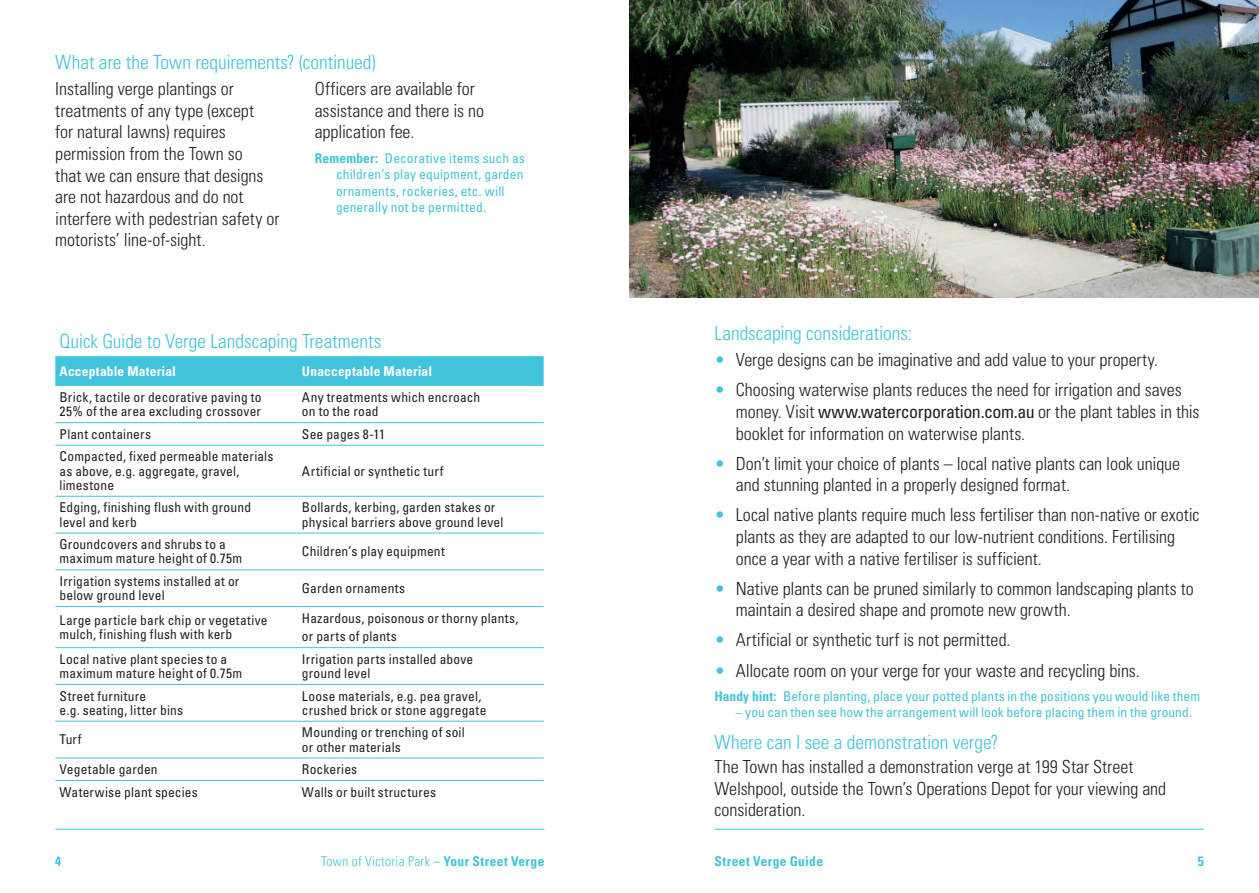
<style>
.page{position:relative;width:1259px;height:893px;background:#fff}
.page>*{position:absolute;margin:0;border:0;box-sizing:border-box;transform-origin:0 0}
.HEAD{font:300 condensed 19.5px "Univers LT Std";color:#42c3dc}
.TEXT{font:300 condensed 18px/21.6px "Univers LT Std";color:#231f20}
.TABLE_TEXT{font:condensed 13.5px/14.2px "Univers LT Std";letter-spacing:.015em;color:#231f20}
.FOOTNOTE{font:condensed 13.5px/16.2px "Univers LT Std";letter-spacing:.01em;color:#42c3dc}
.TABLE_HEAD{font:700 condensed 13.5px "Univers LT Std";letter-spacing:.01em;color:#fff}
.t1{font:300 condensed 13.5px "Univers LT Std";letter-spacing:.025em;color:#42c3dc}
.t2{font:700 condensed 13.5px "Univers LT Std";letter-spacing:.025em;color:#42c3dc}
.s1{font-weight:700}
.s2{color:#42c3dc}
.s3{font-weight:400}
</style>
<div class="page">
<hr style="left:55px;top:829px;width:489px;height:1px;background:#42c3dc">
<hr style="left:714px;top:829px;width:489px;height:1px;background:#42c3dc">
<svg style="left:55px;top:356px;width:489px;height:30px;background:#43c3dc"></svg>
<hr style="left:55px;top:422px;width:243px;height:1px;background:#42c3dc">
<hr style="left:298px;top:422px;width:246px;height:1px;background:#42c3dc">
<hr style="left:55px;top:445px;width:243px;height:1px;background:#42c3dc">
<hr style="left:298px;top:445px;width:246px;height:1px;background:#42c3dc">
<hr style="left:55px;top:496px;width:243px;height:1px;background:#42c3dc">
<hr style="left:298px;top:496px;width:246px;height:1px;background:#42c3dc">
<hr style="left:55px;top:533px;width:243px;height:1px;background:#42c3dc">
<hr style="left:298px;top:533px;width:246px;height:1px;background:#42c3dc">
<hr style="left:55px;top:569px;width:243px;height:1px;background:#42c3dc">
<hr style="left:298px;top:569px;width:246px;height:1px;background:#42c3dc">
<hr style="left:55px;top:606px;width:243px;height:1px;background:#42c3dc">
<hr style="left:298px;top:606px;width:246px;height:1px;background:#42c3dc">
<hr style="left:55px;top:647px;width:243px;height:1px;background:#42c3dc">
<hr style="left:298px;top:647px;width:246px;height:1px;background:#42c3dc">
<hr style="left:55px;top:684px;width:243px;height:1px;background:#42c3dc">
<hr style="left:298px;top:684px;width:246px;height:1px;background:#42c3dc">
<hr style="left:55px;top:721px;width:243px;height:1px;background:#42c3dc">
<hr style="left:298px;top:721px;width:246px;height:1px;background:#42c3dc">
<hr style="left:55px;top:758px;width:243px;height:1px;background:#42c3dc">
<hr style="left:298px;top:758px;width:246px;height:1px;background:#42c3dc">
<hr style="left:55px;top:780px;width:243px;height:1px;background:#42c3dc">
<hr style="left:298px;top:780px;width:246px;height:1px;background:#42c3dc">
<img style="left:629px;top:0;width:630px;height:298px">
<p class="HEAD" style="left:55px;top:51px;width:322px">What are the Town requirements? (continued)</p>
<p class="TEXT" style="left:55px;top:78px;width:226px">Installing verge plantings or treatments of any type (except<br>for natural lawns) requires permission from the Town so<br>that we can ensure that designs are not hazardous and do not interfere with pedestrian safety or motorists’ line‑of‑sight.</p>
<p class="TEXT" style="left:315px;top:78px;width:171px">Officers are available for assistance and there is no application fee.</p>
<p class="FOOTNOTE" style="left:336px;top:150px;width:190px;text-indent:-21px"><span class="s1">Remember:</span> Decorative items such as children’s play equipment, garden ornaments, rockeries, etc. will generally not be permitted.</p>
<p class="HEAD" style="left:60px;top:330px;width:323px">Quick Guide to Verge Landscaping Treatments</p>
<p class="TABLE_HEAD" style="left:60px;top:363px;width:118px">Acceptable Material</p>
<p class="TABLE_HEAD" style="left:302px;top:363px;width:132px">Unacceptable Material</p>
<p class="TABLE_TEXT" style="left:60px;top:390px;width:204px">Brick, tactile or decorative paving to<br>25% of the area excluding crossover</p>
<p class="TABLE_TEXT" style="left:302px;top:390px;width:180px">Any treatments which encroach on to the road</p>
<p class="TABLE_TEXT" style="left:60px;top:427px;width:93px">Plant containers</p>
<p class="TABLE_TEXT" style="left:302px;top:427px;width:85px">See pages 8-11</p>
<p class="TABLE_TEXT" style="left:60px;top:449px;width:215px">Compacted, fixed permeable materials as above, e.g. aggregate, gravel, limestone</p>
<p class="TABLE_TEXT" style="left:302px;top:463px;width:143px">Artificial or synthetic turf</p>
<p class="TABLE_TEXT" style="left:60px;top:500px;width:193px">Edging, finishing flush with ground level and kerb</p>
<p class="TABLE_TEXT" style="left:302px;top:500px;width:203px">Bollards, kerbing, garden stakes or physical barriers above ground level</p>
<p class="TABLE_TEXT" style="left:60px;top:537px;width:184px">Groundcovers and shrubs to a maximum mature height of 0.75m</p>
<p class="TABLE_TEXT" style="left:302px;top:544px;width:144px">Children’s play equipment</p>
<p class="TABLE_TEXT" style="left:60px;top:574px;width:181px">Irrigation systems installed at or below ground level</p>
<p class="TABLE_TEXT" style="left:302px;top:581px;width:105px">Garden ornaments</p>
<p class="TABLE_TEXT" style="left:60px;top:613px;width:210px">Large particle bark chip or vegetative mulch, finishing flush with kerb</p>
<p class="TABLE_TEXT" style="left:302px;top:611px;width:218px">Hazardous, poisonous or thorny plants,</p>
<p class="TABLE_TEXT" style="left:302px;top:629px;width:96px">or parts of plants</p>
<p class="TABLE_TEXT" style="left:60px;top:652px;width:184px">Local native plant species to a maximum mature height of 0.75m</p>
<p class="TABLE_TEXT" style="left:302px;top:652px;width:173px">Irrigation parts installed above ground level</p>
<p class="TABLE_TEXT" style="left:60px;top:688px;width:125px">Street furniture<br>e.g. seating, litter bins</p>
<p class="TABLE_TEXT" style="left:302px;top:688px;width:186px">Loose materials, e.g. pea gravel, crushed brick or stone aggregate</p>
<p class="TABLE_TEXT" style="left:60px;top:732px;width:24px">Turf</p>
<p class="TABLE_TEXT" style="left:302px;top:725px;width:164px">Mounding or trenching of soil or other materials</p>
<p class="TABLE_TEXT" style="left:60px;top:762px;width:100px">Vegetable garden</p>
<p class="TABLE_TEXT" style="left:302px;top:762px;width:57px">Rockeries</p>
<p class="TABLE_TEXT" style="left:60px;top:784px;width:140px">Waterwise plant species</p>
<p class="TABLE_TEXT" style="left:302px;top:784px;width:136px">Walls or built structures</p>
<p class="HEAD" style="left:714px;top:322px;width:199px">Landscaping considerations:</p>
<p class="TEXT" style="left:714px;top:349px;width:445px"><span class="s2">•</span> Verge designs can be imaginative and add value to your property.</p>
<p class="TEXT" style="left:736px;top:379px;width:465px;text-indent:-21px"><span class="s2">•</span> Choosing waterwise plants reduces the need for irrigation and saves money. Visit <span class="s3">www.watercorporation.com.au</span> or the plant tables in this booklet for information on waterwise plants.</p>
<p class="TEXT" style="left:736px;top:453px;width:446px;text-indent:-21px"><span class="s2">•</span> Don’t limit your choice of plants – local native plants can look unique and stunning planted in a properly designed format.</p>
<p class="TEXT" style="left:736px;top:504px;width:465px;text-indent:-21px"><span class="s2">•</span> Local native plants require much less fertiliser than non‑native or exotic plants as they are adapted to our low‑nutrient conditions. Fertilising once a year with a native fertiliser is sufficient.</p>
<p class="TEXT" style="left:736px;top:578px;width:459px;text-indent:-21px"><span class="s2">•</span> Native plants can be pruned similarly to common landscaping plants to maintain a desired shape and promote new growth.</p>
<p class="TEXT" style="left:714px;top:629px;width:297px"><span class="s2">•</span> Artificial or synthetic turf is not permitted.</p>
<p class="TEXT" style="left:714px;top:659px;width:427px"><span class="s2">•</span> Allocate room on your verge for your waste and recycling bins.</p>
<p class="FOOTNOTE" style="left:714px;top:688px;width:487px"><span class="s1">Handy hint:</span> Before planting, place your potted plants in the positions you would like them</p>
<p class="FOOTNOTE" style="left:736px;top:704px;width:458px">– you can then see how the arrangement will look before placing them in the ground.</p>
<p class="HEAD" style="left:714px;top:731px;width:285px">Where can I see a demonstration verge?</p>
<p class="TEXT" style="left:714px;top:756px;width:453px">The Town has installed a demonstration verge at 199 Star Street<br>Welshpool, outside the Town’s Operations Depot for your viewing and consideration.</p>
<p class="t2" style="left:55px;top:853px;width:7px">4</p>
<p class="t1" style="left:321px;top:853px;width:225px">Town of Victoria Park – <span class="s1">Your Street Verge</span></p>
<p class="t2" style="left:714px;top:853px;width:110px">Street Verge Guide</p>
<p class="t2" style="left:1197px;top:853px;width:7px">5</p>
</div>
